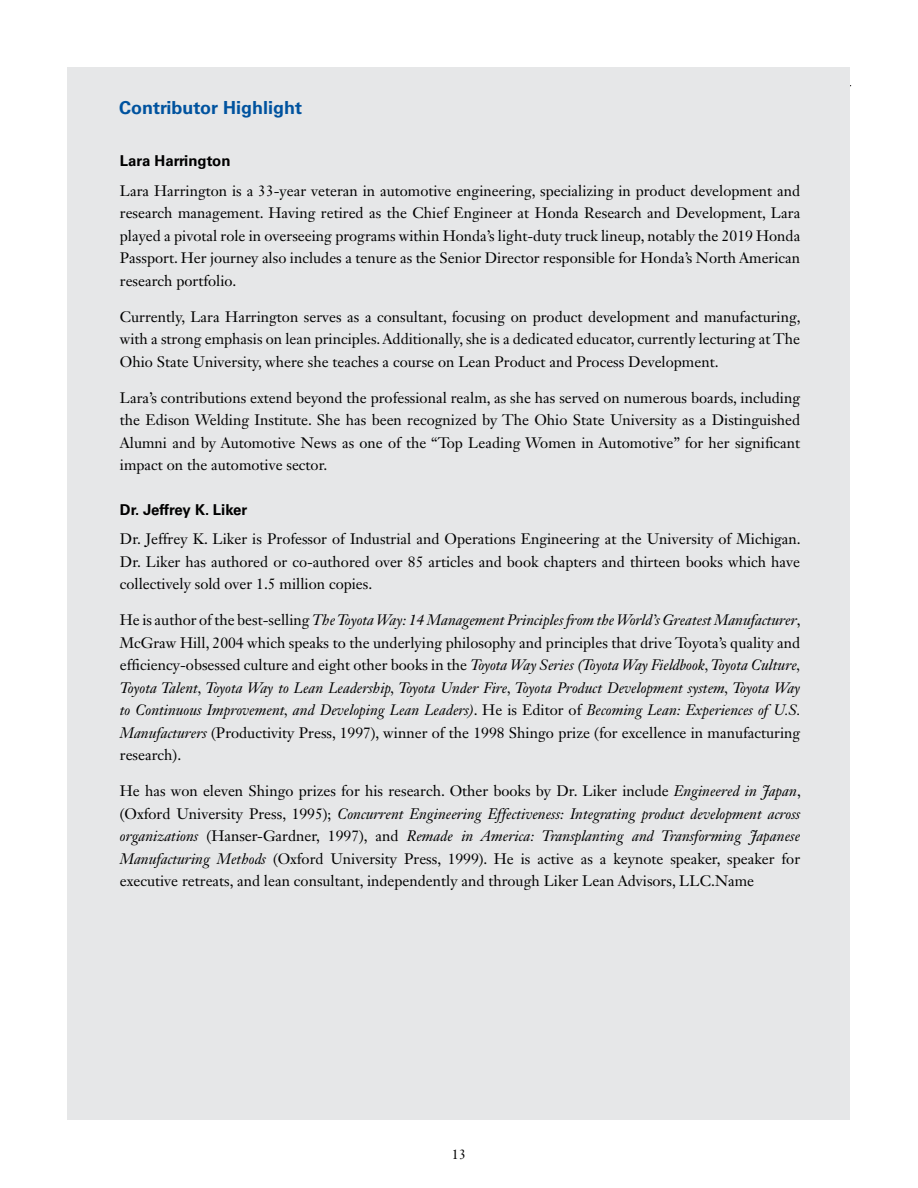
<style>
.page{position:relative;width:918px;height:1188px;background:#fff}
.page>*{position:absolute;margin:0;border:0;box-sizing:border-box;transform-origin:0 0}
.t1{font:700 18px "Univers LT Std";color:#00539f}
.t2{font:15px/22.5px "Janson Text LT Std";color:#000;text-align:justify}
.t3{font:italic 15px/22.5px "Janson Text LT Std";color:#000;text-align:justify}
.t4{font:700 15px "Univers LT Std";color:#000}
.t5{font:13.5px "Janson Text LT Std";color:#000}
.s1{font-style:normal}
.s2{font-style:italic}
</style>
<div class="page">
<div style="left:68px;top:68px;width:782px;height:1052px;background:#e6e7e8"></div>
<p class="t1" style="left:119px;top:97px;width:184px">Contributor Highlight</p>
<p class="t4" style="left:120px;top:152px;width:112px">Lara Harrington</p>
<p class="t2" style="left:120px;top:179px;width:682px">Lara Harrington is a 33-year veteran in automotive engineering, specializing in product development and research management. Having retired as the Chief Engineer at Honda Research and Development, Lara played a pivotal role in overseeing programs within Honda’s light-duty truck lineup, notably the 2019 Honda Passport. Her journey also includes a tenure as the Senior Director responsible for Honda’s North American research portfolio.</p>
<p class="t2" style="left:120px;top:305px;width:682px">Currently, Lara Harrington serves as a consultant, focusing on product development and manufacturing, with a strong emphasis on lean principles. Additionally, she is a dedicated educator, currently lecturing at The Ohio State University, where she teaches a course on Lean Product and Process Development.</p>
<p class="t2" style="left:120px;top:386px;width:682px">Lara’s contributions extend beyond the professional realm, as she has served on numerous boards, including the Edison Welding Institute. She has been recognized by The Ohio State University as a Distinguished Alumni and by Automotive News as one of the “Top Leading Women in Automotive” for her significant impact on the automotive sector.</p>
<p class="t4" style="left:120px;top:501px;width:129px">Dr. Jeffrey K. Liker</p>
<p class="t2" style="left:120px;top:528px;width:682px">Dr. Jeffrey K. Liker is Professor of Industrial and Operations Engineering at the University of Michigan.<br>Dr. Liker has authored or co-authored over 85 articles and book chapters and thirteen books which have collectively sold over 1.5 million copies.</p>
<p class="t3" style="left:120px;top:609px;width:682px"><span class="s1">He is author of the best-selling</span> The Toyota Way: 14 Management Principles from the World’s Greatest Manufacturer<span class="s1">, McGraw Hill, 2004 which speaks to the underlying philosophy and principles that drive Toyota’s quality and efficiency-obsessed culture and eight other books in the</span> Toyota Way Series (Toyota Way Fieldbook, Toyota Culture, Toyota Talent, Toyota Way to Lean Leadership, Toyota Under Fire, Toyota Product Development system, Toyota Way to Continuous Improvement, and Developing Lean Leaders)<span class="s1">. He is Editor of</span> Becoming Lean: Experiences of U.S.<br>Manufacturers <span class="s1">(Productivity Press, 1997), winner of the 1998 Shingo prize (for excellence in manufacturing research).</span></p>
<p class="t2" style="left:120px;top:780px;width:683px">He has won eleven Shingo prizes for his research. Other books by Dr. Liker include <span class="s2">Engineered in Japan</span>, (Oxford University Press, 1995); <span class="s2">Concurrent Engineering Effectiveness: Integrating product development across organizations</span> (Hanser-Gardner, 1997), and <span class="s2">Remade in America: Transplanting and Transforming Japanese Manufacturing Methods</span> (Oxford University Press, 1999). He is active as a keynote speaker, speaker for executive retreats, and lean consultant, independently and through Liker Lean Advisors, LLC.Name</p>
<p class="t5" style="left:452px;top:1146px;width:16px">13</p>
</div>
